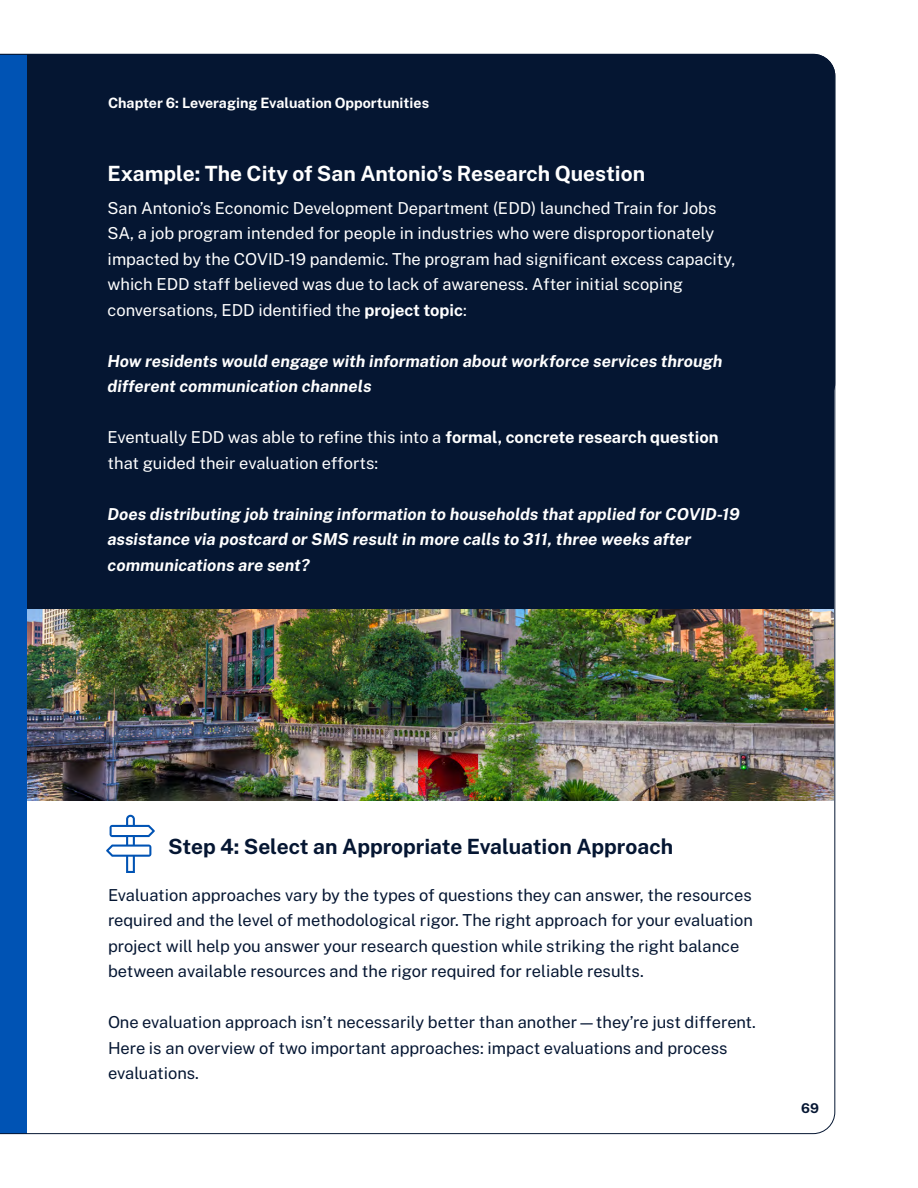
<style>
.page{position:relative;width:918px;height:1188px;background:#fff}
.page>*{position:absolute;margin:0;border:0;box-sizing:border-box;transform-origin:0 0}
.t1{font:700 21px "Public Sans";color:#fff}
.t2{font:700 21px "Public Sans";color:#051632}
.t3{font:16.5px/25.5px "Public Sans";color:#051632}
.t4{font:16.5px/25.5px "Public Sans";color:#fff}
.t5{font:italic 700 16.5px/25.5px "Public Sans";color:#fff}
.t6{font:700 14.25px "Public Sans";color:#fff}
.t7{font:700 13.5px "Public Sans";color:#051632}
.s1{font-weight:700}
</style>
<div class="page">
<img style="left:0;top:54px;width:836px;height:1080px">
<p class="t6" style="left:108px;top:93px;width:323px">Chapter 6: Leveraging Evaluation Opportunities</p>
<p class="t1" style="left:108px;top:159px;width:539px">Example: The City of San Antonio’s Research Question</p>
<p class="t4" style="left:108px;top:194px;width:629px">San Antonio’s Economic Development Department (EDD) launched Train for Jobs SA, a job program intended for people in industries who were disproportionately impacted by the COVID-19 pandemic. The program had significant excess capacity, which EDD staff believed was due to lack of awareness. After initial scoping conversations, EDD identified the <span class="s1">project topic</span>:</p>
<p class="t5" style="left:108px;top:347px;width:617px">How residents would engage with information about workforce services through different communication channels</p>
<p class="t4" style="left:108px;top:423px;width:612px">Eventually EDD was able to refine this into a <span class="s1">formal, concrete research question </span>that guided their evaluation efforts:</p>
<p class="t5" style="left:108px;top:500px;width:634px">Does distributing job training information to households that applied for COVID-19 assistance via postcard or SMS result in more calls to 311, three weeks after communications are sent?</p>
<p class="t2" style="left:168px;top:831px;width:506px">Step 4: Select an Appropriate Evaluation Approach</p>
<p class="t3" style="left:108px;top:881px;width:647px">Evaluation approaches vary by the types of questions they can answer, the resources required and the level of methodological rigor. The right approach for your evaluation project will help you answer your research question while striking the right balance between available resources and the rigor required for reliable results.</p>
<p class="t3" style="left:108px;top:1009px;width:649px">One evaluation approach isn’t necessarily better than another—they’re just different.<br>Here is an overview of two important approaches: impact evaluations and process evaluations.</p>
<p class="t7" style="left:801px;top:1099px;width:19px">69</p>
</div>
